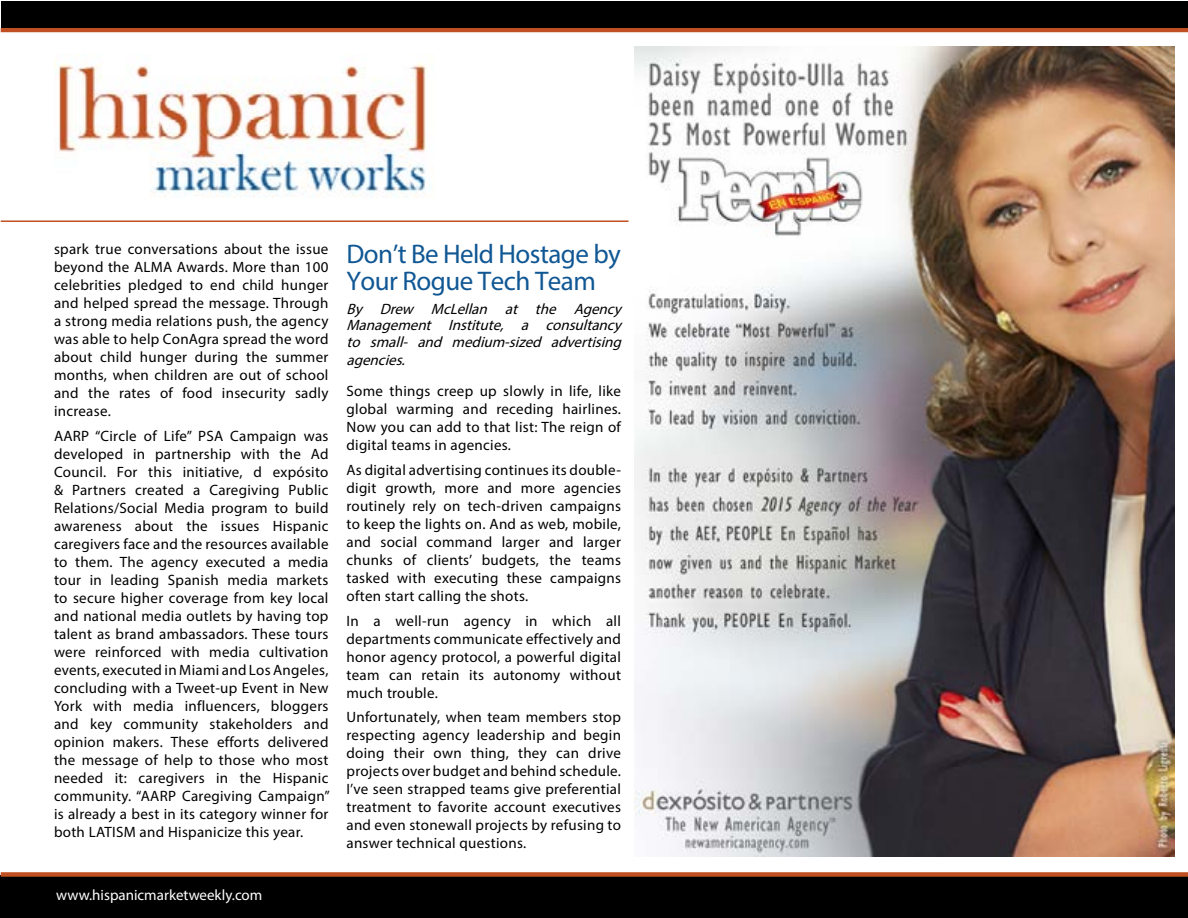
<style>
.page{position:relative;width:1188px;height:918px;background:#fff}
.page>*{position:absolute;margin:0;border:0;box-sizing:border-box;transform-origin:0 0}
.t1{font:27px/27px "Myriad Pro";letter-spacing:-.02em;color:#105794}
.t2{font:15px/18px "Myriad Pro";letter-spacing:.02em;color:#000;text-align:justify}
.t3{font:italic 15px/16.5px "Myriad Pro";color:#000;text-align:justify}
.t4{font:15px "Myriad Pro";color:#fff}
</style>
<div class="page">
<div style="left:1px;top:875px;width:1187px;height:43px;background:#000"></div>
<div style="left:1px;top:872px;width:1187px;height:5px;background:#c05021"></div>
<hr style="left:1px;top:28px;width:1187px;height:4px;background:#c05021">
<div style="left:1px;top:1px;width:1187px;height:27px;background:#000"></div>
<hr style="left:1px;top:220px;width:628px;height:2px;background:#c05021">
<img style="left:54px;top:54px;width:381px;height:144px">
<img style="left:634px;top:46px;width:540px;height:810px">
<p class="t2" style="left:54px;top:240px;width:276px">spark true conversations about the issue beyond the ALMA Awards. More than 100 celebrities pledged to end child hunger and helped spread the message. Through a strong media relations push, the agency was able to help ConAgra spread the word about child hunger during the summer months, when children are out of school and the rates of food insecurity sadly increase.</p>
<p class="t2" style="left:54px;top:427px;width:277px">AARP “Circle of Life” PSA Campaign was developed in partnership with the Ad Council. For this initiative, d expósito &amp; Partners created a Caregiving Public Relations/Social Media program to build awareness about the issues Hispanic caregivers face and the resources available to them. The agency executed a media tour in leading Spanish media markets to secure higher coverage from key local and national media outlets by having top talent as brand ambassadors. These tours were reinforced with media cultivation events, executed in Miami and Los Angeles, concluding with a Tweet-up Event in New York with media influencers, bloggers and key community stakeholders and opinion makers. These efforts delivered the message of help to those who most needed it: caregivers in the Hispanic community. “AARP Caregiving Campaign” is already a best in its category winner for both LATISM and Hispanicize this year.</p>
<p class="t4" style="left:56px;top:886px;width:208px">www.hispanicmarketweekly.com</p>
<h1 class="t1" style="left:346px;top:240px;width:276px">Don’t Be Held Hostage by<br>Your Rogue Tech Team</h1>
<p class="t3" style="left:346px;top:300px;width:281px">By Drew McLellan at the Agency Management Institute, a consultancy to small- and medium-sized advertising</p>
<p class="t3" style="left:347px;top:351px;width:64px">agencies.</p>
<p class="t2" style="left:346px;top:382px;width:276px">Some things creep up slowly in life, like global warming and receding hairlines.<br>Now you can add to that list: The reign of digital teams in agencies.</p>
<p class="t2" style="left:346px;top:460px;width:276px">As digital advertising continues its double&shy;digit growth, more and more agencies routinely rely on tech-driven campaigns to keep the lights on. And as web, mobile, and social command larger and larger chunks of clients’ budgets, the teams tasked with executing these campaigns often start calling the shots.</p>
<p class="t2" style="left:346px;top:611px;width:276px">In a well-run agency in which all departments communicate effectively and honor agency protocol, a powerful digital team can retain its autonomy without much trouble.</p>
<p class="t2" style="left:346px;top:708px;width:276px">Unfortunately, when team members stop respecting agency leadership and begin doing their own thing, they can drive projects over budget and behind schedule.<br>I’ve seen strapped teams give preferential treatment to favorite account executives and even stonewall projects by refusing to answer technical questions.</p>
</div>
